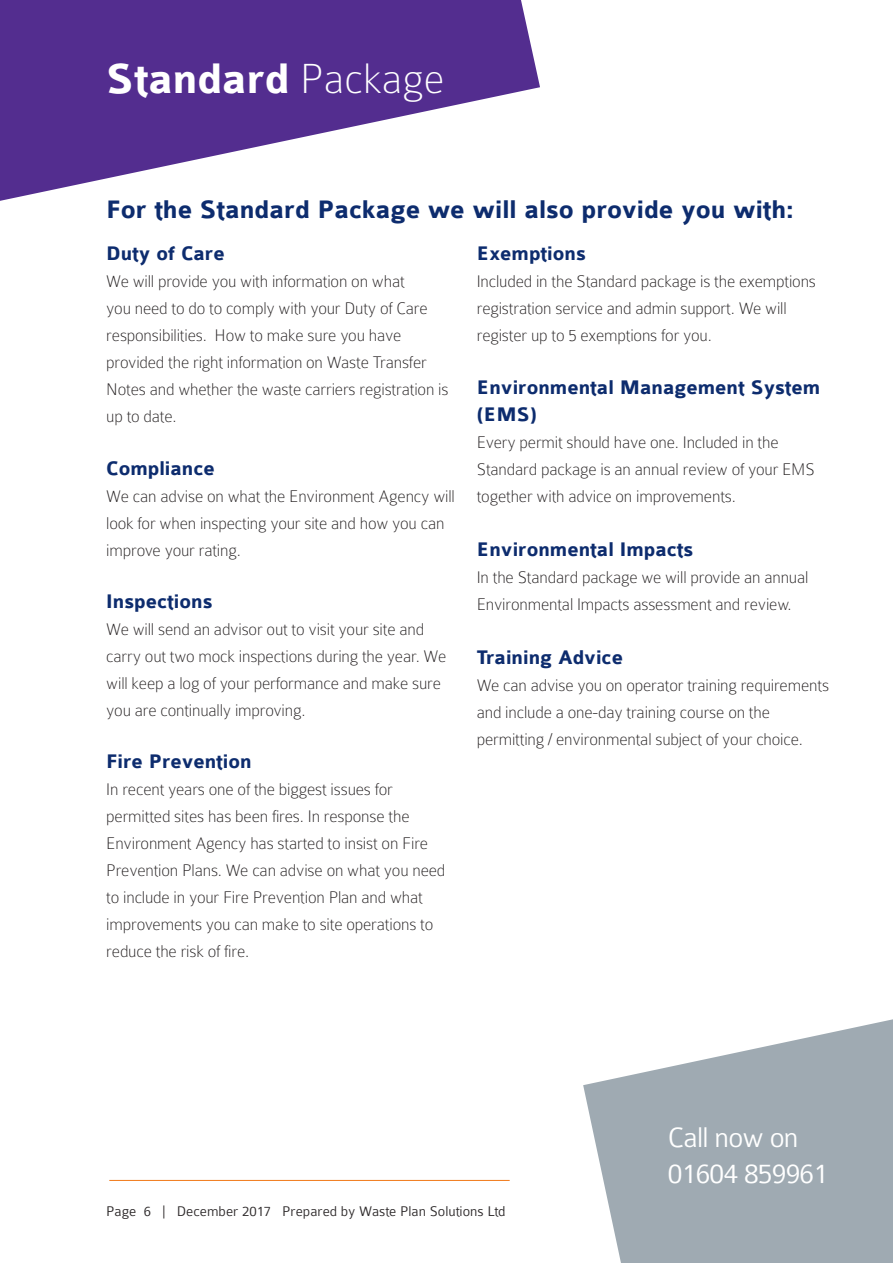
<style>
.page{position:relative;width:893px;height:1263px;background:#fff}
.page>*{position:absolute;margin:0;border:0;box-sizing:border-box;transform-origin:0 0}
.t1{font:700 45px "Colaborate";color:#fff}
.t2{font:300 30px/36px "Colaborate";letter-spacing:-.025em;color:#fff}
.t3{font:700 27px "Colaborate";color:#0d2c6e}
.t4{font:700 21px/27px "Colaborate";color:#0d2c6e}
.t5{font:100 18px/27px "Colaborate";letter-spacing:-.01em;color:#231f20}
.t6{font:300 15px "Colaborate";color:#231f20}
.s1{font-weight:100}
</style>
<div class="page">
<hr style="left:109px;top:1180px;width:401px;height:1px;background:#f07817">
<svg style="left:583px;top:1019px;width:310px;height:244px;fill:#9faab2"></svg>
<svg style="left:0;top:0;width:540px;height:201px;fill:#532d8f"></svg>
<p class="t1" style="left:106px;top:56px;width:340px">Standard <span class="s1">Package</span></p>
<p class="t3" style="left:106px;top:195px;width:689px">For the Standard Package we will also provide you with:</p>
<p class="t4" style="left:106px;top:241px;width:120px">Duty of Care</p>
<p class="t5" style="left:106px;top:268px;width:344px">We will provide you with information on what<br>you need to do to comply with your Duty of Care responsibilities. How to make sure you have provided the right information on Waste Transfer Notes and whether the waste carriers registration is up to date.</p>
<p class="t4" style="left:106px;top:455px;width:110px">Compliance</p>
<p class="t5" style="left:106px;top:482px;width:350px">We can advise on what the Environment Agency will look for when inspecting your site and how you can improve your rating.</p>
<p class="t4" style="left:106px;top:588px;width:108px">Inspections</p>
<p class="t5" style="left:106px;top:616px;width:342px">We will send an advisor out to visit your site and carry out two mock inspections during the year. We will keep a log of your performance and make sure you are continually improving.</p>
<p class="t4" style="left:106px;top:749px;width:147px">Fire Prevention</p>
<p class="t5" style="left:106px;top:776px;width:341px">In recent years one of the biggest issues for permitted sites has been fires. In response the Environment Agency has started to insist on Fire Prevention Plans. We can advise on what you need to include in your Fire Prevention Plan and what improvements you can make to site operations to reduce the risk of fire.</p>
<p class="t4" style="left:477px;top:241px;width:111px">Exemptions</p>
<p class="t5" style="left:477px;top:268px;width:341px">Included in the Standard package is the exemptions registration service and admin support. We will register up to 5 exemptions for you.</p>
<p class="t4" style="left:477px;top:374px;width:345px">Environmental Management System (EMS)</p>
<p class="t5" style="left:477px;top:428px;width:340px">Every permit should have one. Included in the<br>Standard package is an annual review of your EMS together with advice on improvements.</p>
<p class="t4" style="left:477px;top:536px;width:218px">Environmental Impacts</p>
<p class="t5" style="left:477px;top:563px;width:333px">In the Standard package we will provide an annual<br>Environmental Impacts assessment and review.</p>
<p class="t4" style="left:477px;top:644px;width:148px">Training Advice</p>
<p class="t5" style="left:477px;top:671px;width:354px">We can advise you on operator training requirements and include a one-day training course on the permitting / environmental subject of your choice.</p>
<p class="t6" style="left:106px;top:1203px;width:401px">Page 6 | December 2017 Prepared by Waste Plan Solutions Ltd</p>
<h2 class="t2" style="left:668px;top:1119px;width:162px">Call now on<br>01604 859961</h2>
</div>
